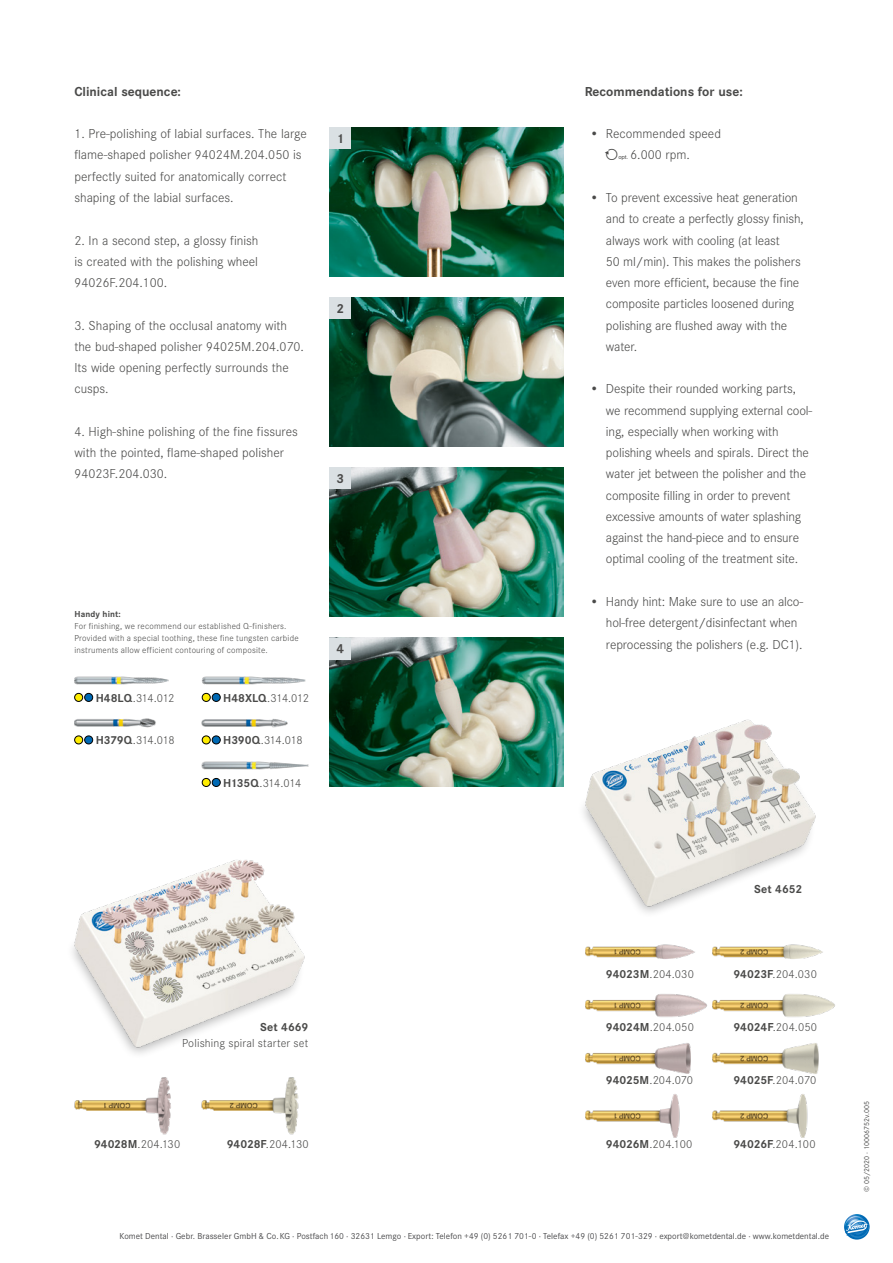
<style>
.page{position:relative;width:893px;height:1263px;background:#fff}
.page>*{position:absolute;margin:0;border:0;box-sizing:border-box;transform-origin:0 0}
._21_Copy{font:300 13.5px/21.3px "Corporate SOT";letter-spacing:-.01em;color:#4a4a49}
._20_Copy-Headline{font:700 13.5px "Corporate SOT";color:#4a4a49}
._51_Nr__Abb{font:700 13.5px "Corporate SOT";color:#4a4a49}
._40_Figur{font:300 12px/16.5px "Corporate SOT";letter-spacing:.005em;color:#4a4a49;text-align:right}
._40_Figur-2{font:700 12px "Corporate SOT";letter-spacing:.005em;color:#4a4a49}
._41_Anmerkung{font:300 9px/12px "Corporate SOT";letter-spacing:.025em;color:#4a4a49}
.t1{font:9px "Corporate SOT";color:#4b4b4d}
.t2{font:7.5px "Corporate SOT";color:#4a4a49}
.s1{font-weight:700}
</style>
<div class="page">
<img style="left:585px;top:944px;width:238px;height:15px">
<img style="left:585px;top:1043px;width:234px;height:31px">
<img style="left:585px;top:994px;width:250px;height:23px">
<img style="left:330px;top:128px;width:233px;height:148px">
<img style="left:330px;top:298px;width:233px;height:148px">
<img style="left:330px;top:468px;width:233px;height:149px">
<img style="left:330px;top:638px;width:233px;height:149px">
<div style="left:330px;top:128px;width:21px;height:21px;background:#dae0e3"></div>
<div style="left:330px;top:298px;width:21px;height:21px;background:#dae0e3"></div>
<div style="left:330px;top:468px;width:21px;height:21px;background:#dae0e3"></div>
<div style="left:330px;top:638px;width:21px;height:21px;background:#dae0e3"></div>
<img style="left:202px;top:761px;width:107px;height:9px">
<img style="left:74px;top:676px;width:95px;height:9px">
<img style="left:202px;top:676px;width:104px;height:9px">
<img style="left:74px;top:718px;width:82px;height:10px">
<img style="left:202px;top:719px;width:86px;height:9px">
<div style="left:202px;top:778px;width:8px;height:8px;background:#ffed00;border-radius:50%"></div>
<div style="left:202px;top:778px;width:8px;height:9px;border:1px solid #000;border-radius:50%"></div>
<div style="left:212px;top:778px;width:8px;height:8px;background:#0069b4;border-radius:50%"></div>
<div style="left:212px;top:778px;width:8px;height:9px;border:1px solid #000;border-radius:50%"></div>
<div style="left:75px;top:693px;width:8px;height:8px;background:#ffed00;border-radius:50%"></div>
<div style="left:74px;top:693px;width:9px;height:9px;border:1px solid #000;border-radius:50%"></div>
<div style="left:85px;top:693px;width:8px;height:8px;background:#0069b4;border-radius:50%"></div>
<div style="left:84px;top:693px;width:9px;height:9px;border:1px solid #000;border-radius:50%"></div>
<div style="left:202px;top:693px;width:8px;height:8px;background:#ffed00;border-radius:50%"></div>
<div style="left:202px;top:693px;width:8px;height:9px;border:1px solid #000;border-radius:50%"></div>
<div style="left:212px;top:693px;width:8px;height:8px;background:#0069b4;border-radius:50%"></div>
<div style="left:212px;top:693px;width:8px;height:9px;border:1px solid #000;border-radius:50%"></div>
<div style="left:75px;top:736px;width:8px;height:8px;background:#ffed00;border-radius:50%"></div>
<div style="left:74px;top:736px;width:9px;height:8px;border:1px solid #000;border-radius:50%"></div>
<div style="left:85px;top:736px;width:8px;height:8px;background:#0069b4;border-radius:50%"></div>
<div style="left:84px;top:736px;width:9px;height:8px;border:1px solid #000;border-radius:50%"></div>
<div style="left:202px;top:736px;width:8px;height:8px;background:#ffed00;border-radius:50%"></div>
<div style="left:202px;top:736px;width:8px;height:8px;border:1px solid #000;border-radius:50%"></div>
<div style="left:212px;top:736px;width:8px;height:8px;background:#0069b4;border-radius:50%"></div>
<div style="left:212px;top:736px;width:8px;height:8px;border:1px solid #000;border-radius:50%"></div>
<img style="left:583px;top:719px;width:233px;height:194px">
<img style="left:72px;top:860px;width:233px;height:194px">
<img style="left:585px;top:1094px;width:223px;height:43px">
<img style="left:74px;top:1077px;width:97px;height:58px">
<img style="left:201px;top:1077px;width:98px;height:58px">
<svg style="left:844px;top:1214px;width:26px;height:25px"></svg>
<svg style="left:845px;top:1216px;width:24px;height:22px"></svg>
<p class="_20_Copy-Headline" style="left:74px;top:81px;width:108px">Clinical sequence:</p>
<p class="_21_Copy" style="left:74px;top:122px;width:234px">1. Pre-polishing of labial surfaces. The large flame-shaped polisher 94024M.204.050 is perfectly suited for anatomically correct shaping of the labial surfaces.</p>
<p class="_21_Copy" style="left:74px;top:229px;width:186px;text-align:justify">2. In a second step, a glossy finish is created with the polishing wheel 94026F.204.100.</p>
<p class="_21_Copy" style="left:74px;top:314px;width:231px">3. Shaping of the occlusal anatomy with the bud-shaped polisher 94025M.204.070.<br>Its wide opening perfectly surrounds the cusps.</p>
<p class="_21_Copy" style="left:74px;top:420px;width:225px">4. High-shine polishing of the fine fissures with the pointed, flame-shaped polisher<br>94023F.204.030.</p>
<p class="_51_Nr__Abb" style="left:336px;top:128px;width:9px">1</p>
<p class="_51_Nr__Abb" style="left:336px;top:298px;width:9px">2</p>
<p class="_51_Nr__Abb" style="left:336px;top:468px;width:9px">3</p>
<p class="_41_Anmerkung" style="left:74px;top:607px;width:226px"><span class="s1">Handy hint:<br></span>For finishing, we recommend our established Q-finishers.<br>Provided with a special toothing, these fine tungsten carbide instruments allow efficient contouring of composite.</p>
<p class="_40_Figur" style="left:96px;top:689px;width:80px"><span class="s1">H48LQ</span>.314.012</p>
<p class="_40_Figur" style="left:223px;top:689px;width:87px"><span class="s1">H48XLQ</span>.314.012</p>
<p class="_40_Figur" style="left:96px;top:731px;width:81px"><span class="s1">H379Q</span>.314.018</p>
<p class="_40_Figur" style="left:223px;top:731px;width:81px"><span class="s1">H390Q</span>.314.018</p>
<p class="_40_Figur" style="left:223px;top:774px;width:80px"><span class="s1">H135Q</span>.314.014</p>
<p class="_51_Nr__Abb" style="left:336px;top:638px;width:9px">4</p>
<p class="_20_Copy-Headline" style="left:585px;top:81px;width:160px">Recommendations for use:</p>
<p class="_21_Copy" style="left:630px;top:122px;width:92px;text-indent:-40px">• Recommended speed<br>6.000 rpm.</p>
<p class="_21_Copy" style="left:606px;top:186px;width:199px;text-indent:-16px">• To prevent excessive heat generation and to create a perfectly glossy finish, always work with cooling (at least<br>50 ml/min). This makes the polishers even more efficient, because the fine composite particles loosened during polishing are flushed away with the water.</p>
<p class="_21_Copy" style="left:606px;top:377px;width:208px;text-indent:-16px">• Despite their rounded working parts, we recommend supplying external cool&shy;ing, especially when working with polishing wheels and spirals. Direct the water jet between the polisher and the composite filling in order to prevent excessive amounts of water splashing against the hand-piece and to ensure optimal cooling of the treatment site.</p>
<p class="_21_Copy" style="left:606px;top:590px;width:199px;text-indent:-16px">• Handy hint: Make sure to use an alco&shy;hol-free detergent/disinfectant when reprocessing the polishers (e.g. DC1).</p>
<p class="_40_Figur" style="left:182px;top:1018px;width:128px"><span class="s1">Set 4669<br></span>Polishing spiral starter set</p>
<p class="_40_Figur-2" style="left:754px;top:879px;width:49px">Set 4652</p>
<p class="_40_Figur" style="left:606px;top:965px;width:89px"><span class="s1">94023M</span>.204.030</p>
<p class="_40_Figur" style="left:733px;top:965px;width:85px"><span class="s1">94023F</span>.204.030</p>
<p class="_40_Figur" style="left:606px;top:1018px;width:90px"><span class="s1">94024M</span>.204.050</p>
<p class="_40_Figur" style="left:733px;top:1018px;width:85px"><span class="s1">94024F</span>.204.050</p>
<p class="_40_Figur" style="left:606px;top:1071px;width:89px"><span class="s1">94025M</span>.204.070</p>
<p class="_40_Figur" style="left:733px;top:1071px;width:84px"><span class="s1">94025F</span>.204.070</p>
<p class="_40_Figur" style="left:94px;top:1135px;width:88px"><span class="s1">94028M</span>.204.130</p>
<p class="_40_Figur" style="left:606px;top:1135px;width:88px"><span class="s1">94026M</span>.204.100</p>
<p class="_40_Figur" style="left:227px;top:1135px;width:84px"><span class="s1">94028F</span>.204.130</p>
<p class="_40_Figur" style="left:733px;top:1135px;width:84px"><span class="s1">94026F</span>.204.100</p>
<p class="t1" style="left:120px;top:1229px;width:711px">Komet Dental · Gebr. Brasseler GmbH &amp; Co. KG · Postfach 160 · 32631 Lemgo · Export: Telefon +49 (0) 5261 701-0 · Telefax +49 (0) 5261 701-329 · export@kometdental.de · www.kometdental.de</p>
<p class="t2" style="left:861px;top:1192px;width:92px;rotate:-90deg">© 05/2020 · 10006752v.005</p>
</div>
